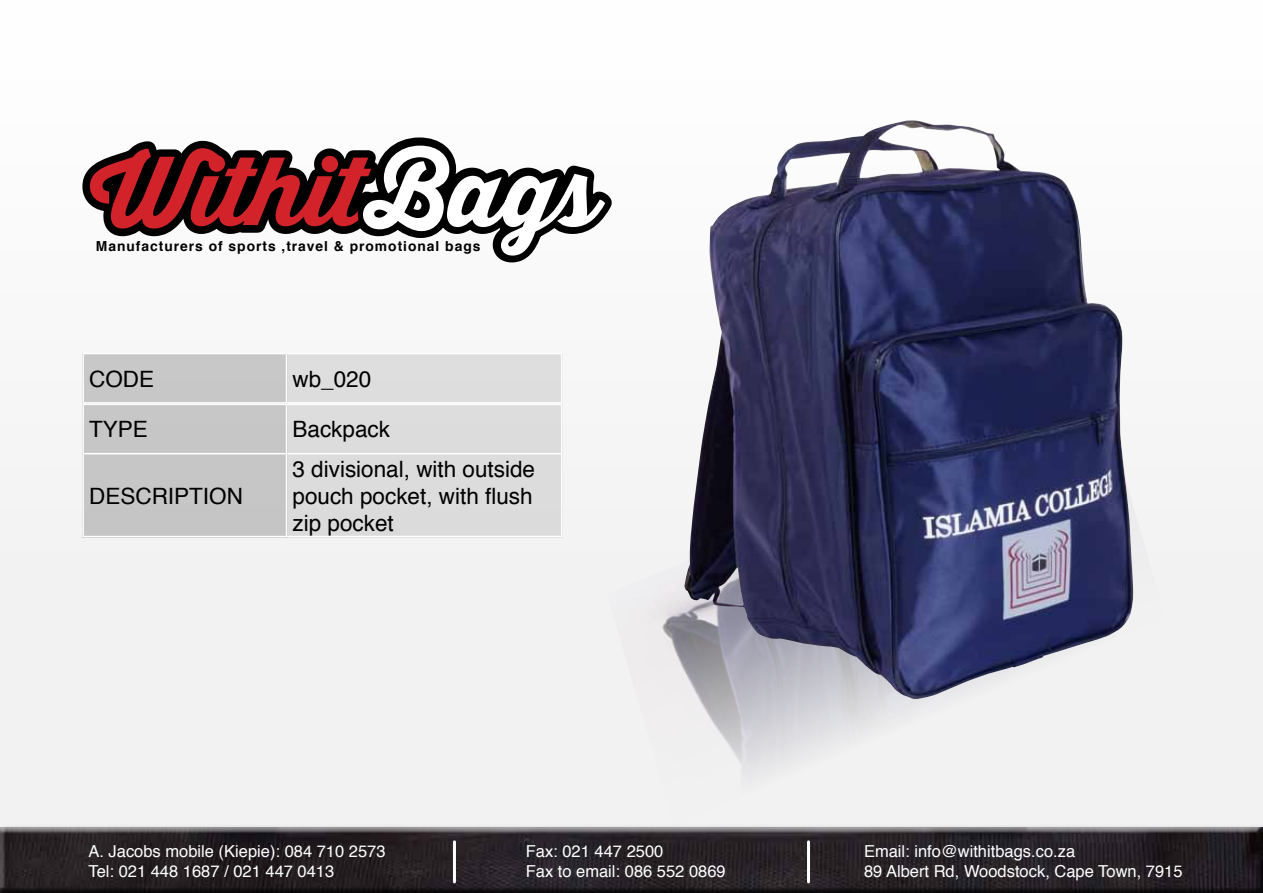
<style>
.page{position:relative;width:1263px;height:893px;background:#f2f2f2}
.page>*{position:absolute;margin:0;border:0;box-sizing:border-box;transform-origin:0 0}
.t1{font:22.5px/27px "Helvetica";color:#000;text-align:justify}
.t2{font:16.5px/19.8px "Helvetica";color:#fff}
.t3{font:700 13.8px "Helvetica";letter-spacing:.07em;color:#000}
</style>
<div class="page">
<img style="left:657px;top:390px;width:477px;height:386px">
<div style="left:82px;top:353px;width:480px;height:184px;background:#dcdcdc"></div>
<div style="left:82px;top:353px;width:206px;height:184px;background:#c6c6c6"></div>
<hr style="left:82px;top:404px;width:204px;height:1px;background:#fff">
<hr style="left:82px;top:405px;width:2px;height:48px;background:#fff">
<hr style="left:286px;top:404px;width:276px;height:1px;background:#fff">
<hr style="left:286px;top:405px;width:1px;height:48px;background:#fff">
<hr style="left:561px;top:405px;width:1px;height:48px;background:#fff">
<hr style="left:82px;top:453px;width:204px;height:1px;background:#fff">
<hr style="left:82px;top:454px;width:2px;height:82px;background:#fff">
<hr style="left:286px;top:453px;width:276px;height:1px;background:#fff">
<hr style="left:286px;top:454px;width:1px;height:82px;background:#fff">
<hr style="left:561px;top:454px;width:1px;height:82px;background:#fff">
<hr style="left:82px;top:536px;width:204px;height:1px;background:#fff">
<hr style="left:286px;top:536px;width:276px;height:1px;background:#fff">
<hr style="left:82px;top:353px;width:204px;height:1px;background:#fff">
<hr style="left:82px;top:354px;width:2px;height:48px;background:#fff">
<hr style="left:286px;top:353px;width:276px;height:1px;background:#fff">
<hr style="left:286px;top:354px;width:1px;height:48px;background:#fff">
<hr style="left:561px;top:354px;width:1px;height:48px;background:#fff">
<hr style="left:82px;top:402px;width:204px;height:2px;background:#fff">
<hr style="left:286px;top:402px;width:276px;height:2px;background:#fff">
<img style="left:684px;top:121px;width:359px;height:578px">
<svg style="left:87px;top:116px;width:534px;height:147px"></svg>
<div style="left:0;top:827px;width:1263px;height:66px;background:#000;opacity:.75"></div>
<hr style="left:453px;top:842px;width:3px;height:40px;background:#fff">
<hr style="left:807px;top:842px;width:3px;height:40px;background:#fff">
<p class="t3" style="left:96px;top:235px;width:386px">Manufacturers of sports ,travel &amp; promotional bags</p>
<h1 class="t1" style="left:89px;top:366px;width:33px">Code</h1>
<h1 class="t1" style="left:292px;top:366px;width:80px">wb_020</h1>
<h1 class="t1" style="left:89px;top:417px;width:60px">TYPE</h1>
<h1 class="t1" style="left:292px;top:417px;width:99px">Backpack</h1>
<h1 class="t1" style="left:89px;top:483px;width:155px">DESCRIPTION</h1>
<h1 class="t1" style="left:292px;top:456px;width:244px">3 divisional, with outside pouch pocket, with flush zip pocket</h1>
<p class="t2" style="left:88px;top:842px;width:299px">A. Jacobs mobile (Kiepie): 084 710 2573<br>Tel: 021 448 1687 / 021 447 0413</p>
<p class="t2" style="left:526px;top:842px;width:201px">Fax: 021 447 2500<br>Fax to email: 086 552 0869</p>
<p class="t2" style="left:864px;top:842px;width:320px">Email: info@withitbags.co.za<br>89 Albert Rd, Woodstock, Cape Town, 7915</p>
</div>
